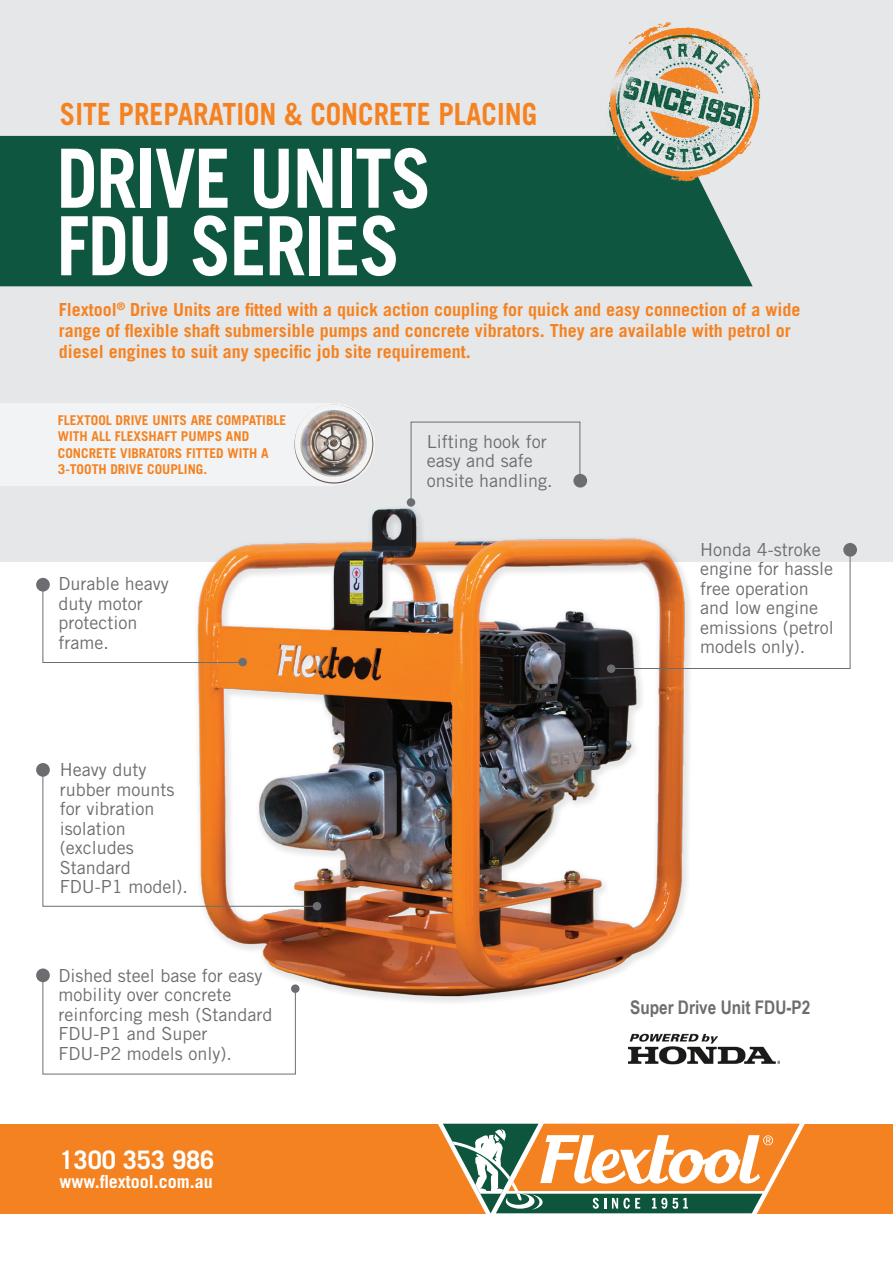
<style>
.page{position:relative;width:893px;height:1263px;background:#fff}
.page>*{position:absolute;margin:0;border:0;box-sizing:border-box;transform-origin:0 0}
.t1{font:700 81.75px/67.5px "Trade Gothic";letter-spacing:-.02em;color:#fff;scale:.9 1}
.t2{font:700 30.6px "Trade Gothic";color:#f58220;scale:.91 1}
.t3{font:700 25.5px "Trade Gothic";letter-spacing:-.005em;color:#fff}
.t4{font:700 18.75px "Arial Narrow";color:#6c6d70}
.t5{font:18px/19.5px "Trade Gothic";color:#6c6d70}
.t6{font:700 18px/21px "Trade Gothic";color:#f58220}
.t7{font:700 18px "Trade Gothic";color:#fff}
.t8{font:700 13.5px/16.5px "Trade Gothic";color:#f58220}
</style>
<div class="page">
<div style="left:0;top:0;width:893px;height:561px;background:#e6e7e9"></div>
<div style="left:0;top:136px;width:753px;height:150px;background:#0e563f"></div>
<img style="left:598px;top:22px;width:163px;height:170px">
<div style="left:0;top:1124px;width:893px;height:89px;background:#f58220"></div>
<svg style="left:432px;top:1123px;width:379px;height:91px"></svg>
<img style="left:164px;top:499px;width:526px;height:503px">
<svg style="left:410px;top:421px;width:171px;height:82px"></svg>
<svg style="left:42px;top:586px;width:200px;height:77px"></svg>
<svg style="left:42px;top:771px;width:276px;height:136px"></svg>
<svg style="left:610px;top:550px;width:241px;height:119px"></svg>
<svg style="left:42px;top:975px;width:254px;height:100px"></svg>
<img style="left:628px;top:1033px;width:151px;height:32px">
<div style="left:291px;top:984px;width:9px;height:9px;background:#6c6d70;border-radius:50%"></div>
<div style="left:313px;top:902px;width:8px;height:8px;background:#6c6d70;border-radius:50%"></div>
<div style="left:238px;top:658px;width:9px;height:8px;background:#6c6d70;border-radius:50%"></div>
<div style="left:407px;top:498px;width:8px;height:9px;background:#6c6d70;border-radius:50%"></div>
<div style="left:607px;top:664px;width:8px;height:9px;background:#6c6d70;border-radius:50%"></div>
<div style="left:36px;top:578px;width:14px;height:13px;background:#6c6d70;border-radius:50%"></div>
<div style="left:36px;top:763px;width:14px;height:14px;background:#6c6d70;border-radius:50%"></div>
<div style="left:36px;top:968px;width:14px;height:14px;background:#6c6d70;border-radius:50%"></div>
<div style="left:843px;top:543px;width:14px;height:14px;background:#6c6d70;border-radius:50%"></div>
<div style="left:573px;top:474px;width:14px;height:14px;background:#6c6d70;border-radius:50%"></div>
<div style="left:0;top:403px;width:334px;height:82px;background:#f2f3f4"></div>
<img style="left:296px;top:406px;width:76px;height:76px">
<div style="left:293px;top:403px;width:82px;height:82px;border:2px solid #f2f3f4;border-radius:50%"></div>
<h2 class="t2" style="left:60px;top:95px;width:526px">SITE PREPARATION &amp; CONCRETE PLACING</h2>
<h1 class="t1" style="left:57px;top:144px;width:418px">DRIVE UNITS<br>FDU SERIES</h1>
<p class="t6" style="left:59px;top:299px;width:743px">Flextool<sup>®</sup> Drive Units are fitted with a quick action coupling for quick and easy connection of a wide range of flexible shaft submersible pumps and concrete vibrators. They are available with petrol or diesel engines to suit any specific job site requirement.</p>
<p class="t8" style="left:58px;top:411px;width:230px">FLEXTOOL DRIVE UNITS ARE COMPATIBLE<br>WITH ALL FLEXSHAFT PUMPS AND<br>CONCRETE VIBRATORS FITTED WITH A<br>3-TOOTH DRIVE COUPLING.</p>
<p class="t5" style="left:58px;top:574px;width:112px">Durable heavy duty motor protection frame.</p>
<p class="t5" style="left:60px;top:760px;width:129px">Heavy duty rubber mounts for vibration isolation (excludes<br>Standard<br>FDU-P1 model).</p>
<p class="t5" style="left:58px;top:965px;width:215px">Dished steel base for easy mobility over concrete reinforcing mesh (Standard<br>FDU-P1 and Super<br>FDU-P2 models only).</p>
<h3 class="t3" style="left:60px;top:1144px;width:156px">1300 353 986</h3>
<p class="t7" style="left:60px;top:1170px;width:155px">www.flextool.com.au</p>
<p class="t5" style="left:427px;top:431px;width:128px">Lifting hook for easy and safe onsite handling.</p>
<p class="t5" style="left:700px;top:539px;width:135px">Honda 4-stroke engine for hassle free operation and low engine emissions (petrol models only).</p>
<p class="t4" style="left:630px;top:993px;width:182px">Super Drive Unit FDU-P2</p>
</div>
